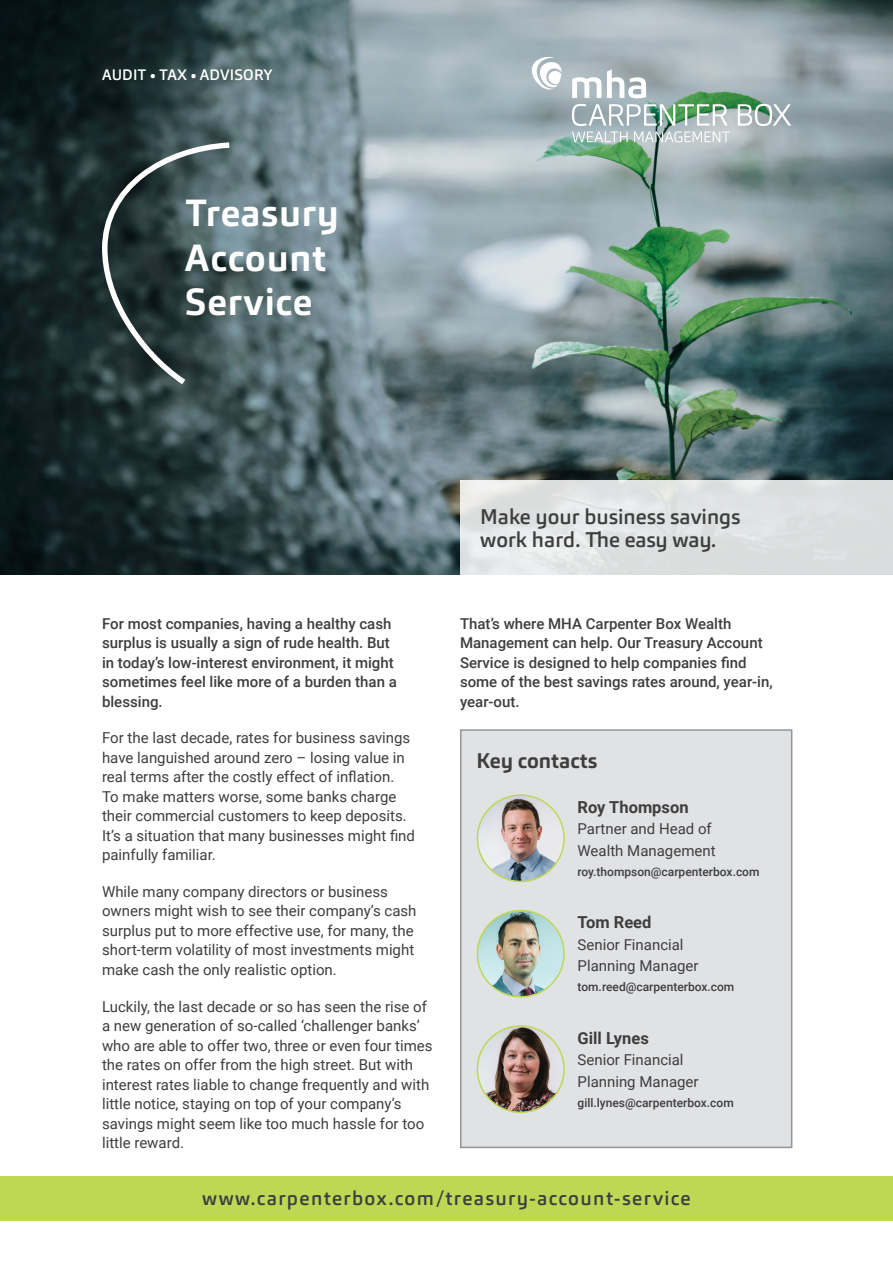
<style>
.page{position:relative;width:893px;height:1263px;background:#fff}
.page>*{position:absolute;margin:0;border:0;box-sizing:border-box;transform-origin:0 0}
.t1{font:700 37.35px/44.8px "Carnac";letter-spacing:.02em;color:#fff}
.t2{font:500 21px/22.5px "Carnac";color:#3e3e3f}
.Subtitles{font:700 21px "Carnac";color:#3e3e3f}
.t3{font:500 19.5px "Carnac";letter-spacing:.07em;color:#3e3e3f}
.Subtitles-2{font:700 16.5px "Roboto";color:#3e3e3f}
.Subtitles-3{font:15px/19.5px "Roboto";color:#3e3e3f}
.Subtitles-4{font:500 15px/19.5px "Roboto";color:#3e3e3f}
.t4{font:500 15px "Carnac";letter-spacing:.01em;color:#fff}
.Subtitles-5{font:500 12px "Roboto";color:#3e3e3f}
.s1{font-weight:700}
</style>
<div class="page">
<img style="left:0;top:0;width:893px;height:574px">
<svg style="left:460px;top:480px;width:433px;height:95px;background:#e0e2e3"></svg>
<div style="left:0;top:1176px;width:893px;height:44px;background:#bfd854"></div>
<div style="left:461px;top:730px;width:331px;height:417px;background:#e1e2e4"></div>
<div style="left:460px;top:729px;width:332px;height:419px;border:2px solid #939598"></div>
<img style="left:477px;top:795px;width:87px;height:86px;border-radius:43px">
<div style="left:477px;top:794px;width:88px;height:88px;border:2px solid #bfd854;border-radius:50%"></div>
<img style="left:478px;top:910px;width:86px;height:87px">
<div style="left:477px;top:910px;width:88px;height:88px;border:2px solid #bfd854;border-radius:50%"></div>
<img style="left:478px;top:1026px;width:86px;height:86px">
<div style="left:477px;top:1025px;width:88px;height:88px;border:2px solid #bfd854;border-radius:50%"></div>
<svg style="left:738px;top:104px;width:53px;height:22px"></svg>
<svg style="left:572px;top:69px;width:74px;height:29px"></svg>
<svg style="left:532px;top:57px;width:29px;height:33px"></svg>
<svg style="left:572px;top:104px;width:158px;height:38px"></svg>
<svg style="left:102px;top:142px;width:127px;height:242px;background:#3c4d4e"></svg>
<p class="t4" style="left:102px;top:65px;width:172px">AUDIT <span class="s1">•</span> TAX <span class="s1">•</span> ADVISORY</p>
<p class="t1" style="left:185px;top:190px;width:155px">Treasury<br>Account<br>Service</p>
<p class="Subtitles-4" style="left:102px;top:613px;width:296px">For most companies, having a healthy cash surplus is usually a sign of rude health. But in today’s low-interest environment, it might sometimes feel like more of a burden than a blessing.</p>
<p class="Subtitles-3" style="left:102px;top:728px;width:314px">For the last decade, rates for business savings have languished around zero – losing value in real terms after the costly effect of inflation.<br>To make matters worse, some banks charge their commercial customers to keep deposits.<br>It’s a situation that many businesses might find painfully familiar.</p>
<p class="Subtitles-3" style="left:102px;top:881px;width:316px">While many company directors or business owners might wish to see their company’s cash surplus put to more effective use, for many, the short-term volatility of most investments might make cash the only realistic option.</p>
<p class="Subtitles-3" style="left:102px;top:996px;width:332px">Luckily, the last decade or so has seen the rise of a new generation of so-called ‘challenger banks’ who are able to offer two, three or even four times the rates on offer from the high street. But with interest rates liable to change frequently and with little notice, staying on top of your company’s savings might seem like too much hassle for too little reward.</p>
<p class="t2" style="left:480px;top:505px;width:262px">Make your business savings work hard. The easy way.</p>
<p class="Subtitles-4" style="left:460px;top:613px;width:314px">That’s where MHA Carpenter Box Wealth Management can help. Our Treasury Account Service is designed to help companies find some of the best savings rates around, year-in, year-out.</p>
<p class="Subtitles" style="left:477px;top:747px;width:122px">Key contacts</p>
<p class="Subtitles-2" style="left:578px;top:795px;width:113px">Roy Thompson</p>
<p class="Subtitles-3" style="left:578px;top:819px;width:136px">Partner and Head of</p>
<p class="Subtitles-3" style="left:578px;top:840px;width:140px">Wealth Management</p>
<p class="Subtitles-5" style="left:578px;top:863px;width:183px">roy.thompson@carpenterbox.com</p>
<p class="Subtitles-2" style="left:578px;top:911px;width:75px">Tom Reed</p>
<p class="Subtitles-3" style="left:578px;top:934px;width:108px">Senior Financial</p>
<p class="Subtitles-3" style="left:578px;top:956px;width:123px">Planning Manager</p>
<p class="Subtitles-5" style="left:578px;top:979px;width:158px">tom.reed@carpenterbox.com</p>
<p class="Subtitles-2" style="left:578px;top:1026px;width:73px">Gill Lynes</p>
<p class="Subtitles-3" style="left:578px;top:1050px;width:108px">Senior Financial</p>
<p class="Subtitles-3" style="left:578px;top:1071px;width:123px">Planning Manager</p>
<p class="Subtitles-5" style="left:578px;top:1094px;width:158px">gill.lynes@carpenterbox.com</p>
<p class="t3" style="left:202px;top:1186px;width:490px">www.carpenterbox.com/treasury-account-service</p>
</div>
